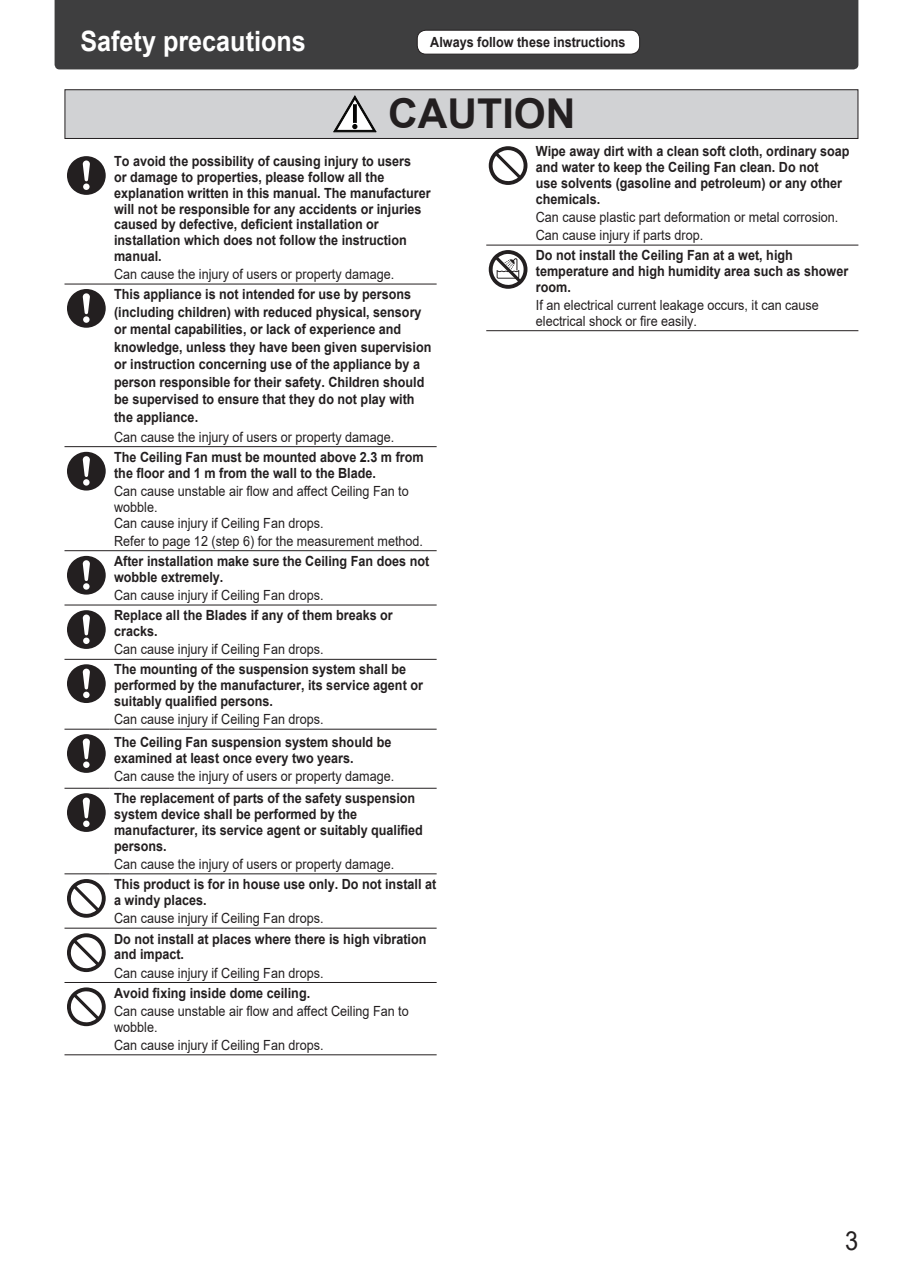
<style>
.page{position:relative;width:913px;height:1275px;background:#fff}
.page>*{position:absolute;margin:0;border:0;box-sizing:border-box;transform-origin:0 0}
.t1{font:700 41.12px "Arial";color:#231f20}
.t2{font:700 28px "Arial";color:#fff;scale:.9 1}
.t3{font:26.25px "Arial";color:#231f20;scale:.9 1}
.t4{font:700 14px/15.8px "Arial";color:#231f20;scale:.9 1}
.t5{font:14px/15.8px "Arial";color:#231f20;scale:.9 1}
</style>
<div class="page">
<div style="left:55px;top:0;width:803px;height:69px;background:#3e3e3f"></div>
<hr style="left:64px;top:284px;width:373px;height:1px;background:#231f20">
<hr style="left:64px;top:446px;width:373px;height:1px;background:#231f20">
<svg style="left:67px;top:156px;width:39px;height:39px"></svg>
<svg style="left:67px;top:289px;width:39px;height:39px"></svg>
<hr style="left:64px;top:550px;width:373px;height:1px;background:#231f20">
<svg style="left:67px;top:452px;width:39px;height:39px"></svg>
<hr style="left:64px;top:605px;width:373px;height:1px;background:#231f20">
<svg style="left:67px;top:556px;width:39px;height:39px"></svg>
<hr style="left:64px;top:659px;width:373px;height:1px;background:#231f20">
<hr style="left:109px;top:729px;width:328px;height:1px;background:#231f20">
<hr style="left:109px;top:873px;width:328px;height:1px;background:#231f20">
<hr style="left:109px;top:788px;width:328px;height:1px;background:#231f20">
<hr style="left:64px;top:729px;width:45px;height:1px;background:#231f20">
<hr style="left:64px;top:788px;width:45px;height:1px;background:#231f20">
<hr style="left:64px;top:873px;width:45px;height:1px;background:#231f20">
<svg style="left:67px;top:610px;width:39px;height:39px"></svg>
<svg style="left:67px;top:664px;width:39px;height:39px"></svg>
<svg style="left:67px;top:734px;width:39px;height:39px"></svg>
<svg style="left:67px;top:793px;width:39px;height:39px"></svg>
<hr style="left:64px;top:928px;width:373px;height:1px;background:#231f20">
<svg style="left:67px;top:879px;width:39px;height:39px"></svg>
<hr style="left:64px;top:1054px;width:373px;height:1px;background:#231f20">
<hr style="left:64px;top:982px;width:373px;height:1px;background:#231f20">
<svg style="left:67px;top:933px;width:39px;height:39px"></svg>
<svg style="left:67px;top:987px;width:39px;height:39px"></svg>
<hr style="left:486px;top:245px;width:372px;height:1px;background:#231f20">
<hr style="left:486px;top:330px;width:372px;height:1px;background:#231f20">
<svg style="left:489px;top:146px;width:38px;height:39px"></svg>
<svg style="left:489px;top:250px;width:38px;height:39px"></svg>
<div style="left:65px;top:90px;width:793px;height:48px;background:#d1d2d4"></div>
<div style="left:64px;top:89px;width:794px;height:50px;border:1px solid #231f20"></div>
<svg style="left:334px;top:96px;width:42px;height:36px"></svg>
<div style="left:417px;top:30px;width:222px;height:24px;background:#fff;border-radius:9px"></div>
<div style="left:417px;top:30px;width:223px;height:25px;border:1px solid #231f20;border-radius:9px"></div>
<h2 class="t2" style="left:80px;top:26px;width:252px">Safety precautions</h2>
<p class="t4" style="left:430px;top:35px;width:219px">Always follow these instructions</p>
<h1 class="t1" style="left:388px;top:91px;width:189px">CAUTION</h1>
<p class="t4" style="left:114px;top:154px;width:353px">To avoid the possibility of causing injury to users<br>or damage to properties, please follow all the explanation written in this manual. The manufacturer will not be responsible for any accidents or injuries caused by defective, deficient installation or installation which does not follow the instruction manual.</p>
<p class="t5" style="left:114px;top:266px;width:313px">Can cause the injury of users or property damage.</p>
<p class="t4" style="left:114px;top:286px;width:354px;line-height:17.5px">This appliance is not intended for use by persons (including children) with reduced physical, sensory or mental capabilities, or lack of experience and knowledge, unless they have been given supervision or instruction concerning use of the appliance by a person responsible for their safety. Children should be supervised to ensure that they do not play with the appliance.</p>
<p class="t5" style="left:114px;top:429px;width:313px">Can cause the injury of users or property damage.</p>
<p class="t4" style="left:114px;top:449px;width:345px">The Ceiling Fan must be mounted above 2.3 m from the floor and 1 m from the wall to the Blade.</p>
<p class="t5" style="left:114px;top:483px;width:329px">Can cause unstable air flow and affect Ceiling Fan to wobble.<br>Can cause injury if Ceiling Fan drops.</p>
<p class="t5" style="left:114px;top:533px;width:345px">Refer to page 12 (step 6) for the measurement method.</p>
<p class="t4" style="left:114px;top:553px;width:352px">After installation make sure the Ceiling Fan does not wobble extremely.</p>
<p class="t5" style="left:114px;top:587px;width:234px">Can cause injury if Ceiling Fan drops.</p>
<p class="t4" style="left:114px;top:608px;width:311px">Replace all the Blades if any of them breaks or cracks.</p>
<p class="t5" style="left:114px;top:642px;width:234px">Can cause injury if Ceiling Fan drops.</p>
<p class="t4" style="left:114px;top:662px;width:345px">The mounting of the suspension system shall be performed by the manufacturer, its service agent or suitably qualified persons.</p>
<p class="t5" style="left:114px;top:711px;width:234px">Can cause injury if Ceiling Fan drops.</p>
<p class="t4" style="left:114px;top:734px;width:310px">The Ceiling Fan suspension system should be examined at least once every two years.</p>
<p class="t5" style="left:114px;top:768px;width:313px">Can cause the injury of users or property damage.</p>
<p class="t4" style="left:114px;top:791px;width:345px">The replacement of parts of the safety suspension system device shall be performed by the manufacturer, its service agent or suitably qualified persons.</p>
<p class="t5" style="left:114px;top:856px;width:313px">Can cause the injury of users or property damage.</p>
<p class="t4" style="left:114px;top:876px;width:359px">This product is for in house use only. Do not install at a windy places.</p>
<p class="t5" style="left:114px;top:910px;width:234px">Can cause injury if Ceiling Fan drops.</p>
<p class="t4" style="left:114px;top:931px;width:348px">Do not install at places where there is high vibration and impact.</p>
<p class="t5" style="left:114px;top:965px;width:234px">Can cause injury if Ceiling Fan drops.</p>
<p class="t4" style="left:114px;top:985px;width:219px">Avoid fixing inside dome ceiling.</p>
<p class="t5" style="left:114px;top:1003px;width:329px">Can cause unstable air flow and affect Ceiling Fan to wobble.</p>
<p class="t5" style="left:114px;top:1037px;width:234px">Can cause injury if Ceiling Fan drops.</p>
<p class="t4" style="left:536px;top:144px;width:350px">Wipe away dirt with a clean soft cloth, ordinary soap and water to keep the Ceiling Fan clean. Do not<br>use solvents (gasoline and petroleum) or any other chemicals.</p>
<p class="t5" style="left:536px;top:208px;width:338px;line-height:18.2px">Can cause plastic part deformation or metal corrosion.<br>Can cause injury if parts drop.</p>
<p class="t4" style="left:536px;top:247px;width:348px">Do not install the Ceiling Fan at a wet, high temperature and high humidity area such as shower room.</p>
<p class="t5" style="left:536px;top:297px;width:316px">If an electrical current leakage occurs, it can cause electrical shock or fire easily.</p>
<h3 class="t3" style="left:845px;top:1226px;width:16px">3</h3>
</div>
